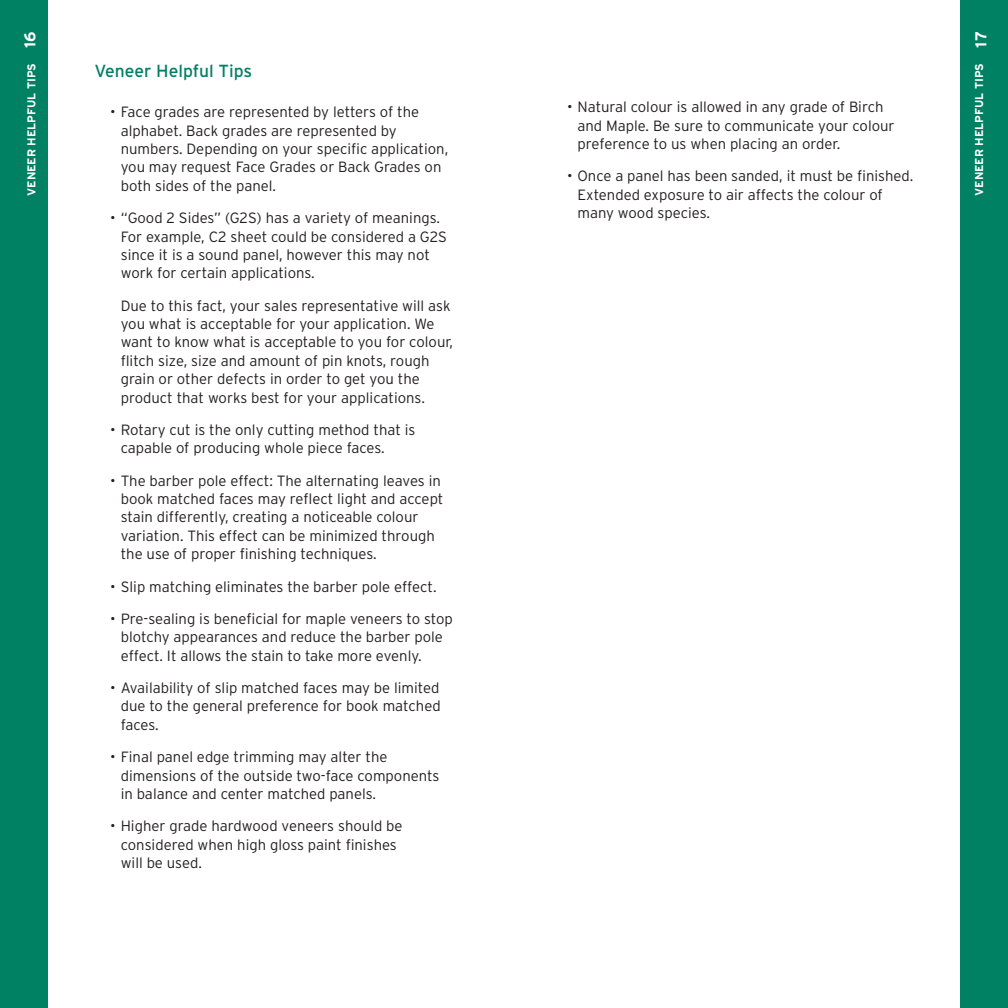
<style>
.page{position:relative;width:1008px;height:1008px;background:#fff}
.page>*{position:absolute;margin:0;border:0;box-sizing:border-box;transform-origin:0 0}
.body1{font:17.5px "Interstate";color:#008164}
.t1{font:700 15.75px "Interstate";color:#fff}
.list2{font:300 14.88px/18.4px "Interstate";color:#231f20}
.t2{font:700 11.38px "Interstate";color:#fff}
</style>
<div class="page">
<div style="left:0;top:0;width:47px;height:1008px;background:#008164"></div>
<div style="left:961px;top:0;width:47px;height:1008px;background:#008164"></div>
<p class="t1" style="left:21px;top:48px;width:18px;rotate:-90deg">16</p>
<p class="t2" style="left:25px;top:196px;width:134px;rotate:-90deg">VENEER HELPFUL TIPS</p>
<p class="body1" style="left:94px;top:61px;width:159px">Veneer Helpful Tips</p>
<p class="list2" style="left:121px;top:103px;width:329px;text-indent:-10px">• Face grades are represented by letters of the alphabet. Back grades are represented by numbers. Depending on your specific application, you may request Face Grades or Back Grades on both sides of the panel.</p>
<p class="list2" style="left:121px;top:209px;width:328px;text-indent:-10px">• “Good 2 Sides” (G2S) has a variety of meanings.<br>For example, C2 sheet could be considered a G2S since it is a sound panel, however this may not work for certain applications.</p>
<p class="list2" style="left:121px;top:296px;width:334px">Due to this fact, your sales representative will ask you what is acceptable for your application. We want to know what is acceptable to you for colour, flitch size, size and amount of pin knots, rough grain or other defects in order to get you the product that works best for your applications.</p>
<p class="list2" style="left:121px;top:420px;width:296px;text-indent:-10px">• Rotary cut is the only cutting method that is capable of producing whole piece faces.</p>
<p class="list2" style="left:121px;top:471px;width:324px;text-indent:-10px">• The barber pole effect: The alternating leaves in book matched faces may reflect light and accept stain differently, creating a noticeable colour variation. This effect can be minimized through the use of proper finishing techniques.</p>
<p class="list2" style="left:110px;top:577px;width:328px">• Slip matching eliminates the barber pole effect.</p>
<p class="list2" style="left:121px;top:609px;width:334px;text-indent:-10px">• Pre-sealing is beneficial for maple veneers to stop blotchy appearances and reduce the barber pole effect. It allows the stain to take more evenly.</p>
<p class="list2" style="left:121px;top:679px;width:321px;text-align:justify;text-indent:-10px">• Availability of slip matched faces may be limited due to the general preference for book matched faces.</p>
<p class="list2" style="left:121px;top:748px;width:320px;text-indent:-10px">• Final panel edge trimming may alter the dimensions of the outside two-face components</p>
<p class="list2" style="left:121px;top:784px;width:257px">in balance and center matched panels.</p>
<p class="list2" style="left:110px;top:817px;width:294px;text-align:center">• Higher grade hardwood veneers should be considered when high gloss paint finishes</p>
<p class="list2" style="left:121px;top:854px;width:83px">will be used.</p>
<p class="list2" style="left:578px;top:98px;width:319px;text-indent:-10px">• Natural colour is allowed in any grade of Birch and Maple. Be sure to communicate your colour preference to us when placing an order.</p>
<p class="list2" style="left:578px;top:167px;width:338px;text-indent:-10px">• Once a panel has been sanded, it must be finished.<br>Extended exposure to air affects the colour of many wood species.</p>
<p class="t1" style="left:972px;top:48px;width:18px;rotate:-90deg">17</p>
<p class="t2" style="left:973px;top:196px;width:134px;rotate:-90deg">VENEER HELPFUL TIPS</p>
</div>
